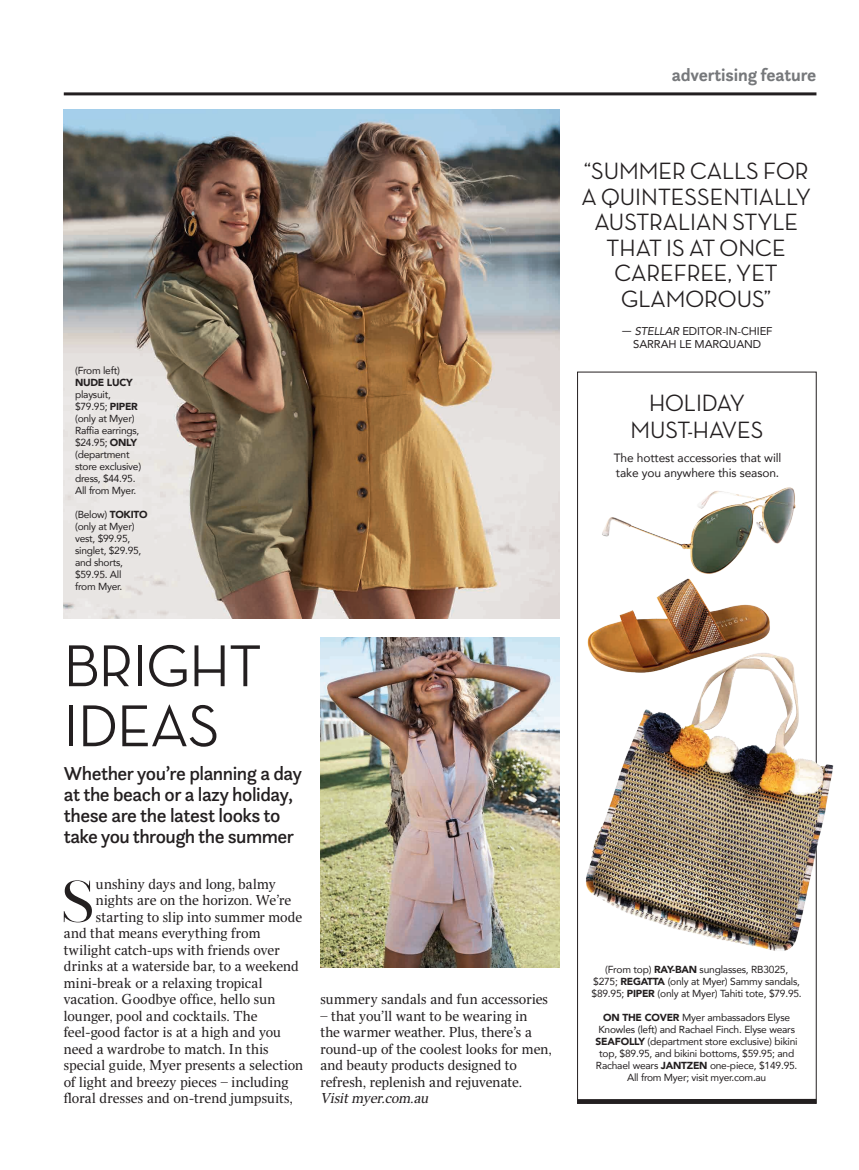
<style>
.page{position:relative;width:859px;height:1170px;background:#fff}
.page>*{position:absolute;margin:0;border:0;box-sizing:border-box;transform-origin:0 0}
.t1{font:500 60px/60px "Neutra Display";letter-spacing:-.01em;color:#231f20}
.t2{font:58.35px "Prumo Display";color:#231f20}
.t3{font:500 24px/25.5px "Neutra Display";color:#231f20;text-align:center}
.t4{font:500 19.5px/21px "Questa Sans";letter-spacing:-.025em;color:#231f20}
.t5{font:700 18px "Questa Sans";letter-spacing:-.01em;color:#76787b}
.t6{font:14.25px/16.5px "Times Classic Text";letter-spacing:.01em;color:#231f20}
.t7{font:italic 14.25px "Times Classic Text";color:#231f20}
.t8{font:12px/14.2px "Avenir";letter-spacing:-.01em;color:#231f20}
.t9{font:11.25px/13.5px "Avenir";letter-spacing:-.01em;color:#231f20;text-align:center}
.t10{font:10.2px/12px "Avenir";letter-spacing:-.02em;color:#231f20;text-align:center}
.t11{font:900 10.2px "Avenir";letter-spacing:-.025em;color:#231f20}
.s1{font-weight:900}
.s2{font-family:"Graphik"}
.s3{font-style:italic}
</style>
<div class="page">
<img style="left:320px;top:637px;width:240px;height:330px">
<div style="left:577px;top:1098px;width:239px;height:5px;background:#231f20"></div>
<img style="left:577px;top:560px;width:193px;height:66px">
<img style="left:64px;top:109px;width:496px;height:509px">
<hr style="left:64px;top:92px;width:752px;height:3px;background:#231f20">
<img style="left:546px;top:626px;width:288px;height:340px">
<img style="left:598px;top:475px;width:219px;height:123px">
<p class="t10" style="left:75px;top:364px;width:46px">(From left)</p>
<p class="t11" style="left:75px;top:373px;width:59px">NUDE LUCY</p>
<p class="t10" style="left:75px;top:388px;width:68px;text-align:left">playsuit, $79.95; <span class="s1">PIPER </span>(only at Myer)<br>Raffia earrings, $24.95; <span class="s1">ONLY </span>(department store exclusive) dress, $44.95.<br>All from Myer.</p>
<p class="t10" style="left:75px;top:508px;width:74px;text-align:left">(Below) <span class="s1">TOKITO </span>(only at Myer) vest, $99.95, singlet, $29.95, and shorts, $59.95. All<br>from Myer.</p>
<h1 class="t1" style="left:64px;top:636px;width:199px">BRIGHT<br>IDEAS</h1>
<h3 class="t4" style="left:64px;top:762px;width:240px">Whether you’re planning a day at the beach or a lazy holiday, these are the latest looks to take you through the summer</h3>
<h2 class="t2" style="left:61px;top:867px;width:35px">S</h2>
<p class="t6" style="left:96px;top:875px;width:182px">unshiny days and long, balmy</p>
<p class="t6" style="left:96px;top:892px;width:197px">nights are on the horizon. We’re</p>
<p class="t6" style="left:96px;top:908px;width:208px">starting to slip into summer mode</p>
<p class="t6" style="left:64px;top:925px;width:198px">and that means everything from</p>
<p class="t6" style="left:64px;top:941px;width:217px">twilight catch-ups with friends over</p>
<p class="t6" style="left:64px;top:958px;width:236px">drinks at a waterside bar, to a weekend</p>
<p class="t6" style="left:64px;top:974px;width:200px">mini-break or a relaxing tropical</p>
<p class="t6" style="left:64px;top:991px;width:213px">vacation. Goodbye office, hello sun</p>
<p class="t6" style="left:64px;top:1007px;width:195px">lounger, pool and cocktails. The</p>
<p class="t6" style="left:64px;top:1024px;width:219px">feel-good factor is at a high and you</p>
<p class="t6" style="left:64px;top:1040px;width:206px">need a wardrobe to match. In this</p>
<p class="t6" style="left:64px;top:1057px;width:241px">special guide, Myer presents a selection</p>
<p class="t6" style="left:64px;top:1073px;width:226px">of light and breezy pieces – including</p>
<p class="t6" style="left:64px;top:1090px;width:230px">floral dresses and on-trend jumpsuits,</p>
<p class="t6" style="left:320px;top:991px;width:229px">summery sandals and fun accessories</p>
<p class="t6" style="left:320px;top:1007px;width:233px">– that you’ll want to be wearing in<br>the warmer weather. Plus, there’s a round-up of the coolest looks for men, and beauty products designed to refresh, replenish and rejuvenate.</p>
<p class="t7" style="left:320px;top:1089px;width:112px">Visitmyer.com.au</p>
<p class="t5" style="left:672px;top:63px;width:146px">advertising feature</p>
<h3 class="t3" style="left:581px;top:158px;width:231px">“SUMMER CALLS FOR<br>A QUINTESSENTIALLY<br>AUSTRALIAN STYLE<br>THAT IS AT ONCE<br>CAREFREE, YET<br>GLAMOROUS”</h3>
<p class="t9" style="left:622px;top:324px;width:152px"><span class="s2">—</span> <span class="s3">STELLAR</span> EDITOR-IN-CHIEF<br>SARRAH LE MARQUAND</p>
<h3 class="t3" style="left:630px;top:389px;width:135px;line-height:27px">HOLIDAY<br>MUST-HAVES</h3>
<p class="t8" style="left:614px;top:450px;width:169px">The hottest accessories that will take you anywhere this season.</p>
<p class="t10" style="left:592px;top:962px;width:212px">(From top) <span class="s1">RAY-BAN</span> sunglasses, RB3025,<br>$275; <span class="s1">REGATTA</span> (only at Myer) Sammy sandals, $89.95; <span class="s1">PIPER</span> (only at Myer) Tahiti tote, $79.95.</p>
<p class="t10" style="left:596px;top:1010px;width:204px"><span class="s1">ON THE COVER</span> Myer ambassadors Elyse Knowles (left) and Rachael Finch. Elyse wears <span class="s1">SEAFOLLY</span> (department store exclusive) bikini top, $89.95, and bikini bottoms, $59.95; and Rachael wears <span class="s1">JANTZEN</span> one-piece, $149.95.<br>All from Myer; visit myer.com.au</p>
</div>
